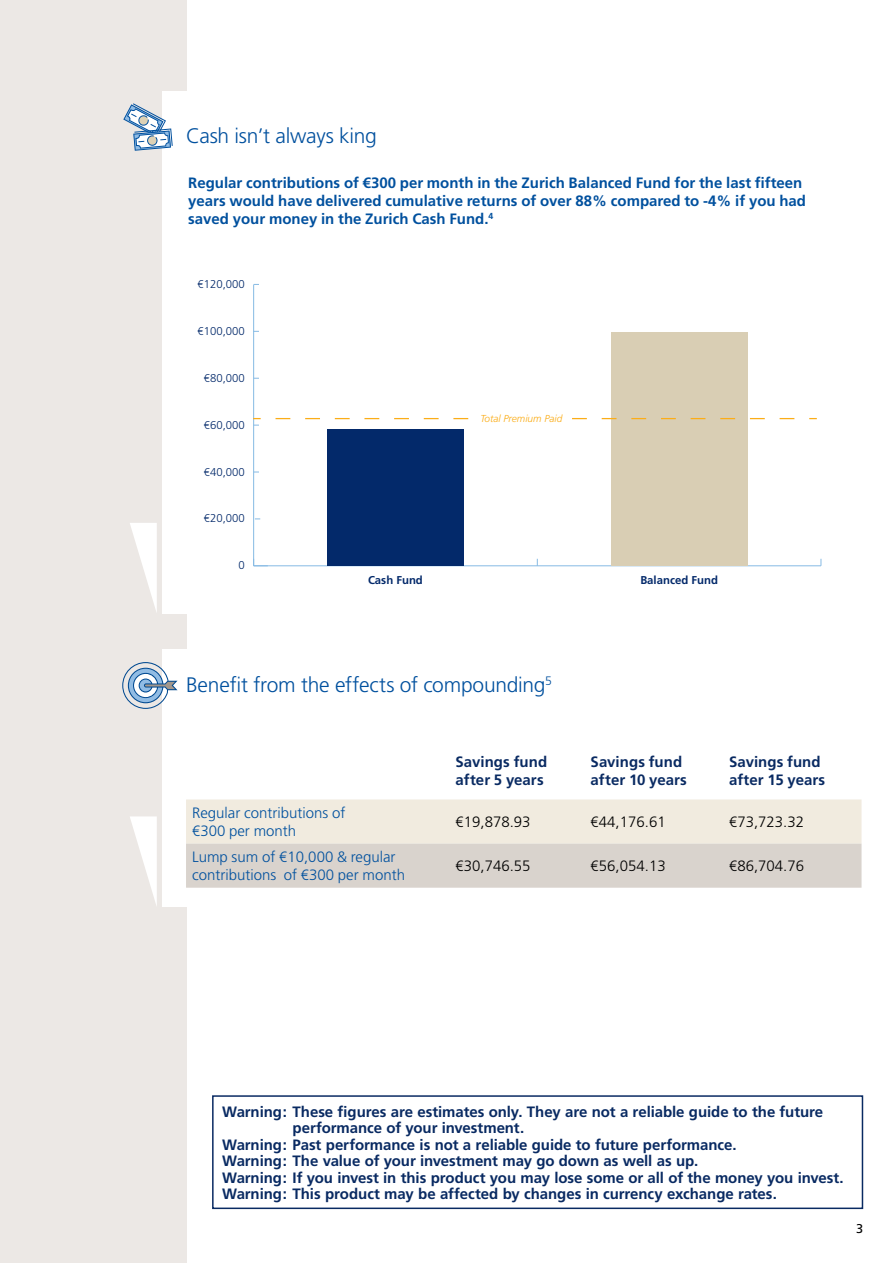
<style>
.page{position:relative;width:893px;height:1263px;background:#fff}
.page>*{position:absolute;margin:0;border:0;box-sizing:border-box;transform-origin:0 0}
.t1{font:300 21px "Frutiger";letter-spacing:-.01em;color:#00509e}
.t2{font:700 15px/18px "Frutiger";letter-spacing:-.005em;color:#092a62}
.t3{font:700 15px/18px "Frutiger";color:#00509e}
.t4{font:300 15px/18px "Frutiger";color:#00509e}
.t5{font:300 15px "Frutiger";color:#000}
.t6{font:12.75px "Frutiger";color:#000}
.t7{font:300 11.4px "Frutiger";color:#03296a}
.t8{font:700 11.4px "Frutiger";color:#03296a}
.t9{font:italic 300 10.05px "Frutiger";color:#fbad18}
</style>
<div class="page">
<div style="left:0;top:0;width:186px;height:1263px;background:#ece8e5"></div>
<div style="left:163px;top:91px;width:692px;height:522px;background:#fff"></div>
<div style="left:163px;top:649px;width:692px;height:258px;background:#fff"></div>
<hr style="left:254px;top:565px;width:567px;height:1px;background:#86bae4">
<hr style="left:253px;top:284px;width:1px;height:282px;background:#86bae4">
<svg style="left:254px;top:559px;width:14px;height:7px"></svg>
<div style="left:327px;top:429px;width:137px;height:137px;background:#03296a"></div>
<div style="left:611px;top:332px;width:136px;height:234px;background:#d9ceb4"></div>
<svg style="left:275px;top:418px;width:519px;height:1px"></svg>
<div style="left:479px;top:411px;width:89px;height:13px;background:#fff"></div>
<svg style="left:186px;top:799px;width:675px;height:89px;background:#e5dfd6"></svg>
<svg style="left:130px;top:523px;width:27px;height:89px"></svg>
<svg style="left:130px;top:816px;width:27px;height:90px"></svg>
<svg style="left:123px;top:103px;width:50px;height:48px"></svg>
<svg style="left:122px;top:662px;width:56px;height:47px"></svg>
<div style="left:212px;top:1095px;width:651px;height:114px;border:2px solid #092a62"></div>
<h1 class="t1" style="left:186px;top:124px;width:192px">Cash isn’t always king</h1>
<p class="t3" style="left:188px;top:174px;width:619px">Regular contributions of €300 per month in the Zurich Balanced Fund for the last fifteen years would have delivered cumulative returns of over 88% compared to -4% if you had saved your money in the Zurich Cash Fund.<sup>4</sup></p>
<p class="t7" style="left:197px;top:278px;width:49px">€120,000</p>
<p class="t7" style="left:197px;top:324px;width:49px">€100,000</p>
<p class="t7" style="left:204px;top:371px;width:43px">€80,000</p>
<p class="t7" style="left:204px;top:418px;width:43px">€60,000</p>
<p class="t7" style="left:204px;top:465px;width:43px">€40,000</p>
<p class="t7" style="left:204px;top:512px;width:43px">€20,000</p>
<p class="t7" style="left:238px;top:559px;width:8px">0</p>
<p class="t9" style="left:480px;top:413px;width:84px">Total Premium Paid</p>
<p class="t8" style="left:368px;top:573px;width:56px">Cash Fund</p>
<p class="t8" style="left:640px;top:573px;width:79px">Balanced Fund</p>
<h1 class="t1" style="left:186px;top:673px;width:367px">Benefit from the effects of compounding<sup>5</sup></h1>
<p class="t2" style="left:455px;top:752px;width:93px">Savings fund after 5 years</p>
<p class="t2" style="left:591px;top:752px;width:98px">Savings fund after 10 years</p>
<p class="t2" style="left:729px;top:752px;width:98px">Savings fund after 15 years</p>
<p class="t4" style="left:192px;top:804px;width:155px">Regular contributions of €300 per month</p>
<p class="t5" style="left:455px;top:813px;width:77px">€19,878.93</p>
<p class="t5" style="left:591px;top:813px;width:77px">€44,176.61</p>
<p class="t5" style="left:729px;top:813px;width:77px">€73,723.32</p>
<p class="t4" style="left:192px;top:848px;width:214px">Lump sum of €10,000 &amp; regular contributions of €300 per month</p>
<p class="t5" style="left:455px;top:857px;width:77px">€30,746.55</p>
<p class="t5" style="left:591px;top:857px;width:77px">€56,054.13</p>
<p class="t5" style="left:729px;top:857px;width:77px">€86,704.76</p>
<p class="t2" style="left:222px;top:1102px;width:603px">Warning: These figures are estimates only. They are not a reliable guide to the future</p>
<p class="t2" style="left:293px;top:1119px;width:233px">performance of your investment.</p>
<p class="t2" style="left:222px;top:1135px;width:516px">Warning: Past performance is not a reliable guide to future performance.</p>
<p class="t2" style="left:222px;top:1152px;width:478px">Warning: The value of your investment may go down as well as up.</p>
<p class="t2" style="left:222px;top:1168px;width:623px">Warning: If you invest in this product you may lose some or all of the money you invest.</p>
<p class="t2" style="left:222px;top:1185px;width:556px">Warning: This product may be affected by changes in currency exchange rates.</p>
<p class="t6" style="left:856px;top:1221px;width:9px">3</p>
</div>
